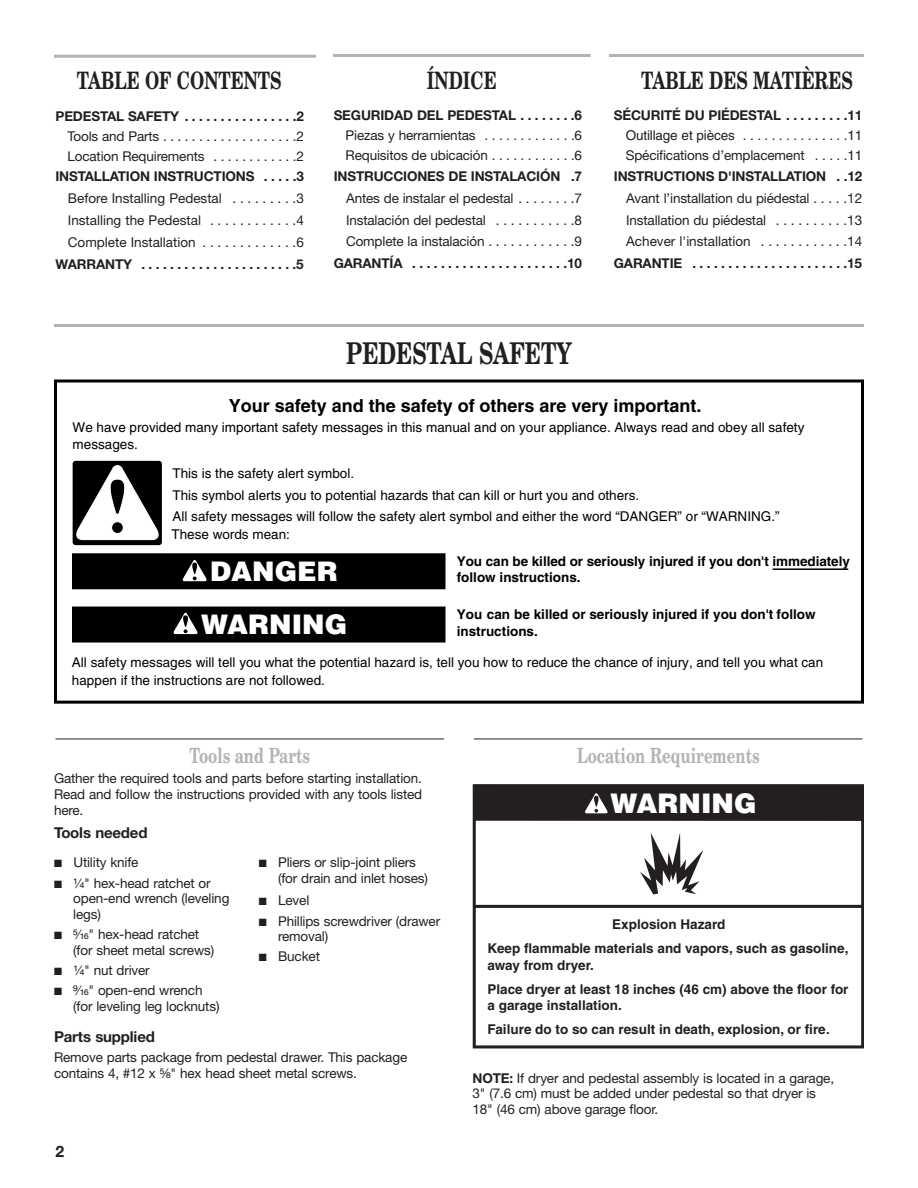
<style>
.page{position:relative;width:918px;height:1188px;background:#fff}
.page>*{position:absolute;margin:0;border:0;box-sizing:border-box;transform-origin:0 0}
.t1{font:700 30px "New Century Schlbk";color:#231f20;scale:.71 1}
.t2{font:900 27px/52.8px "Helvetica";color:#fff;text-align:center}
.t3{font:700 24px "New Century Schlbk";color:#231f20;scale:.71 1}
.t4{font:700 21px "New Century Schlbk";color:#b2b3b7;scale:.71 1}
.t5{font:700 18px "Helvetica";color:#000}
.t6{font:700 15.75px "Helvetica Neue";color:#231f20}
.t7{font:700 15px "Helvetica Neue";letter-spacing:-.01em;color:#231f20}
.t8{font:13.5px/15.8px "Helvetica Neue";letter-spacing:-.01em;color:#231f20}
.t9{font:13.5px/17.2px "Helvetica";color:#000}
.t10{font:700 13.5px/20.2px "Helvetica Neue";letter-spacing:-.01em;color:#231f20;text-align:right}
.t11{font:700 13.5px/24px "Helvetica";color:#231f20}
.t12{font:700 13.5px "Helvetica";color:#000}
.t13{font:13.5px "Helvetica";letter-spacing:-.01em;color:#231f20}
.s1{font-weight:400}
.s2{font-family:"Helvetica";font-weight:400}
.s3{font-family:"Helvetica Fraction"}
.s4{font-weight:700}
</style>
<div class="page">
<hr style="left:54px;top:324px;width:810px;height:3px;background:#b2b3b7">
<div style="left:72px;top:553px;width:374px;height:36px;background:#000"></div>
<div style="left:54px;top:380px;width:810px;height:324px;border:3px solid #000"></div>
<div style="left:72px;top:607px;width:374px;height:36px;background:#000"></div>
<svg style="left:73px;top:461px;width:89px;height:84px"></svg>
<svg style="left:74px;top:465px;width:87px;height:75px"></svg>
<hr style="left:773px;top:568px;width:75px;height:2px;background:#000">
<svg style="left:182px;top:559px;width:25px;height:23px"></svg>
<svg style="left:173px;top:612px;width:25px;height:23px"></svg>
<hr style="left:54px;top:55px;width:262px;height:3px;background:#b2b3b7">
<hr style="left:609px;top:54px;width:255px;height:3px;background:#b2b3b7">
<hr style="left:333px;top:54px;width:258px;height:3px;background:#b2b3b7">
<hr style="left:474px;top:739px;width:388px;height:1px;background:#231f20">
<hr style="left:474px;top:905px;width:389px;height:3px;background:#231f20">
<div style="left:473px;top:784px;width:391px;height:264px;border:3px solid #231f20"></div>
<div style="left:474px;top:785px;width:388px;height:36px;background:#231f20"></div>
<svg style="left:585px;top:793px;width:23px;height:20px"></svg>
<svg style="left:640px;top:833px;width:63px;height:61px"></svg>
<hr style="left:56px;top:739px;width:388px;height:1px;background:#231f20">
<h3 class="t3" style="left:77px;top:72px;width:290px">TABLE OF CONTENTS</h3>
<p class="t10" style="left:56px;top:107px;width:250px">PEDESTAL SAFETY . . . . . . . . . . . . . . . .2</p>
<p class="t8" style="left:67px;top:127px;width:238px;line-height:20.1px">Tools and Parts . . . . . . . . . . . . . . . . . . .2<br>Location Requirements . . . . . . . . . . . .2</p>
<p class="t10" style="left:56px;top:168px;width:250px">INSTALLATION INSTRUCTIONS . . . . .3</p>
<p class="t8" style="left:68px;top:189px;width:238px;line-height:21.9px;text-align:justify">Before Installing Pedestal . . . . . . . . .3<br>Installing the Pedestal . . . . . . . . . . . .4<br>Complete Installation . . . . . . . . . . . . .6</p>
<p class="t10" style="left:56px;top:255px;width:250px">WARRANTY . . . . . . . . . . . . . . . . . . . . . .5</p>
<h3 class="t3" style="left:427px;top:71px;width:100px">ÍNDICE</h3>
<p class="t10" style="left:334px;top:106px;width:250px">SEGURIDAD DEL PEDESTAL . . . . . . . .6<br><span class="s1">Piezas y herramientas</span> <span class="s2">. . . . . . . . . . . . .6<br></span><span class="s1">Requisitos de ubicación</span> <span class="s2">. . . . . . . . . . . .6<br></span>INSTRUCCIONES DE INSTALACIÓN .7</p>
<p class="t8" style="left:346px;top:188px;width:238px;line-height:21.9px;text-align:justify">Antes de instalar el pedestal . . . . . . . .7<br>Instalación del pedestal . . . . . . . . . . .8<br>Complete la instalación . . . . . . . . . . . .9</p>
<p class="t10" style="left:334px;top:255px;width:250px">GARANTÍA . . . . . . . . . . . . . . . . . . . . . .10</p>
<h1 class="t1" style="left:346px;top:342px;width:319px">PEDESTAL SAFETY</h1>
<h3 class="t3" style="left:641px;top:71px;width:300px">TABLE DES MATIÈRES</h3>
<p class="t10" style="left:614px;top:106px;width:250px">SÉCURITÉ DU PIÉDESTAL . . . . . . . . .11</p>
<p class="t13" style="left:626px;top:130px;width:238px">Outillage et pièces . . . . . . . . . . . . . . .11</p>
<p class="t10" style="left:614px;top:146px;width:250px;line-height:20.9px"><span class="s1">Spécifications d’emplacement</span> <span class="s2">. . . . .11<br></span>INSTRUCTIONS D'INSTALLATION . .12</p>
<p class="t8" style="left:626px;top:188px;width:238px;line-height:21.9px;text-align:justify">Avant l’installation du piédestal . . . . .12<br>Installation du piédestal . . . . . . . . . .13<br>Achever l'installation . . . . . . . . . . . .14</p>
<p class="t10" style="left:614px;top:255px;width:250px">GARANTIE . . . . . . . . . . . . . . . . . . . . . .15</p>
<h3 class="t5" style="left:229px;top:399px;width:474px">Your safety and the safety of others are very important.</h3>
<p class="t9" style="left:73px;top:420px;width:733px">We have provided many important safety messages in this manual and on your appliance. Always read and obey all safety messages.</p>
<p class="t9" style="left:173px;top:463px;width:609px;line-height:21.8px">This is the safety alert symbol.<br>This symbol alerts you to potential hazards that can kill or hurt you and others.<br>All safety messages will follow the safety alert symbol and either the word “DANGER” or “WARNING.”</p>
<p class="t9" style="left:171px;top:526px;width:120px">These words mean:</p>
<p class="t12" style="left:457px;top:573px;width:125px">follow instructions.</p>
<p class="t12" style="left:457px;top:556px;width:395px">You can be killed or seriously injured if you don't immediately</p>
<h2 class="t2" style="left:201px;top:548px;width:148px">DANGER<br>WARNING</h2>
<p class="t12" style="left:457px;top:609px;width:360px">You can be killed or seriously injured if you don't follow</p>
<p class="t9" style="left:72px;top:655px;width:753px">All safety messages will tell you what the potential hazard is, tell you how to reduce the chance of injury, and tell you what can happen if the instructions are not followed.</p>
<p class="t12" style="left:457px;top:626px;width:83px">instructions.</p>
<h3 class="t4" style="left:190px;top:748px;width:171px">Tools and Parts</h3>
<p class="t8" style="left:54px;top:772px;width:370px;text-align:justify">Gather the required tools and parts before starting installation.<br>Read and follow the instructions provided with any tools listed here.</p>
<p class="t7" style="left:54px;top:827px;width:95px">Tools needed</p>
<p class="t8" style="left:54px;top:856px;width:86px">■ Utility knife</p>
<p class="t8" style="left:73px;top:876px;width:158px;text-indent:-19px">■ <span class="s3">¹⁄₄</span>" hex-head ratchet or open-end wrench (leveling legs)</p>
<p class="t8" style="left:73px;top:928px;width:142px;text-indent:-19px">■ <span class="s3">⁵⁄₁₆</span>" hex-head ratchet (for sheet metal screws)</p>
<p class="t8" style="left:54px;top:964px;width:97px">■ <span class="s3">¹⁄₄</span>" nut driver</p>
<p class="t8" style="left:73px;top:984px;width:148px;text-indent:-19px">■ <span class="s3">⁹⁄₁₆</span>" open-end wrench (for leveling leg locknuts)</p>
<p class="t8" style="left:278px;top:856px;width:151px;text-indent:-19px">■ Pliers or slip-joint pliers (for drain and inlet hoses)</p>
<p class="t8" style="left:259px;top:894px;width:52px">■ Level</p>
<p class="t8" style="left:278px;top:914px;width:164px;text-indent:-19px">■ Phillips screwdriver (drawer removal)</p>
<p class="t8" style="left:259px;top:950px;width:63px">■ Bucket</p>
<p class="t7" style="left:54px;top:1031px;width:102px">Parts supplied</p>
<p class="t8" style="left:54px;top:1051px;width:355px">Remove parts package from pedestal drawer. This package contains 4, #12 x <span class="s3">⁵⁄₈</span>" hex head sheet metal screws.</p>
<p class="t6" style="left:56px;top:1145px;width:10px">2</p>
<h3 class="t4" style="left:577px;top:748px;width:259px">Location Requirements</h3>
<h2 class="t2" style="left:610px;top:779px;width:148px">WARNING</h2>
<p class="t11" style="left:487px;top:914px;width:363px;text-align:center">Explosion Hazard<br>Keep flammable materials and vapors, such as gasoline,</p>
<p class="t11" style="left:487px;top:954px;width:363px">away from dryer.<br>Place dryer at least 18 inches (46 cm) above the floor for</p>
<p class="t11" style="left:487px;top:995px;width:344px">a garage installation.<br>Failure do to so can result in death, explosion, or fire.</p>
<p class="t8" style="left:472px;top:1071px;width:363px"><span class="s4">NOTE:</span> If dryer and pedestal assembly is located in a garage,<br>3" (7.6 cm) must be added under pedestal so that dryer is<br>18" (46 cm) above garage floor.</p>
</div>
